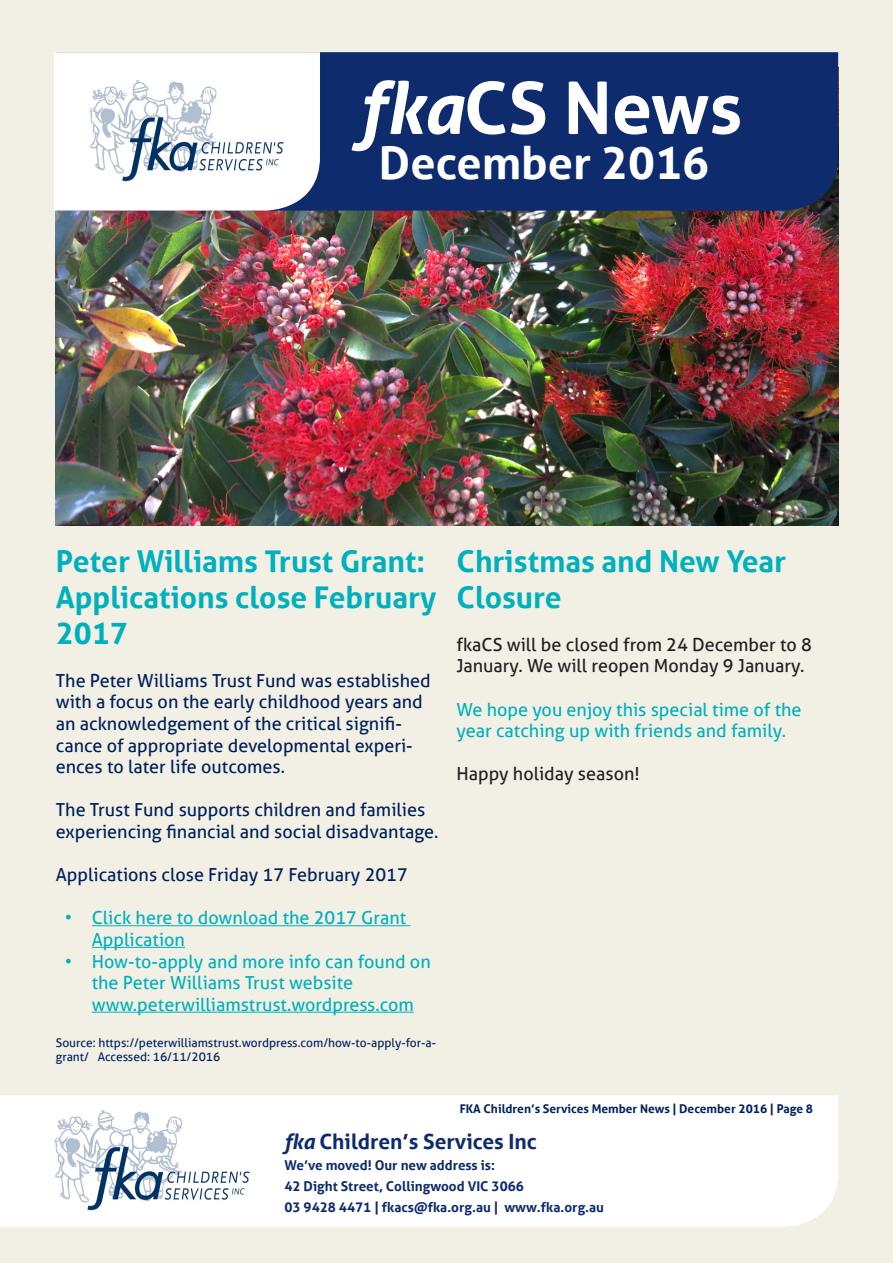
<style>
.page{position:relative;width:893px;height:1263px;background:#f2f0e4}
.page>*{position:absolute;margin:0;border:0;box-sizing:border-box;transform-origin:0 0}
.t1{font:700 72px "Aller";color:#fff}
.t2{font:700 45px "Aller";color:#fff}
.t3{font:700 30px/36px "Aller";color:#00b1bd}
.heading_1{font:700 21px "Aller";color:#0d2b6d}
.t4{font:18px/21.6px "Aller";color:#00205b}
.t5{font:18px/21.6px "Aller";color:#00b1bd}
.t6{font:18px/21.6px "Aller";color:#231f20}
.heading_1-2{font:700 13.5px/21px "Aller";color:#0d2b6d}
.t7{font:12px/14.4px "Aller";color:#00205b}
.t8{font:700 12px "Aller";color:#00205b}
.s1{font-style:italic}
</style>
<div class="page">
<img style="left:56px;top:68px;width:783px;height:457px">
<div style="left:320px;top:52px;width:518px;height:159px;background:#0d2b6d"></div>
<div style="left:54px;top:52px;width:266px;height:159px;background:#fff"></div>
<img style="left:90px;top:81px;width:194px;height:101px">
<hr style="left:92px;top:925px;width:318px;height:1px;background:#00b1bd">
<hr style="left:92px;top:947px;width:93px;height:1px;background:#00b1bd">
<hr style="left:92px;top:1012px;width:322px;height:1px;background:#00b1bd">
<div style="left:0;top:1095px;width:838px;height:132px;background:#fff"></div>
<img style="left:55px;top:1110px;width:194px;height:102px">
<p class="t1" style="left:359px;top:64px;width:385px"><span class="s1">fka</span>CS News</p>
<p class="t2" style="left:379px;top:135px;width:332px">December 2016</p>
<p class="t3" style="left:56px;top:543px;width:371px">Peter Williams Trust Grant:</p>
<p class="t3" style="left:56px;top:579px;width:382px">Applications close February<br>2017</p>
<p class="t4" style="left:56px;top:669px;width:376px">The Peter Williams Trust Fund was established with a focus on the early childhood years and an acknowledgement of the critical signifi&shy;cance of appropriate developmental experi&shy;ences to later life outcomes.</p>
<p class="t4" style="left:56px;top:799px;width:384px">The Trust Fund supports children and families experiencing financial and social disadvantage.</p>
<p class="t4" style="left:56px;top:864px;width:354px">Applications close Friday 17 February 2017</p>
<p class="t5" style="left:92px;top:907px;width:316px;text-indent:-27px">• Click here to download the 2017 Grant<br>Application</p>
<p class="t5" style="left:92px;top:950px;width:340px;text-indent:-27px">• How-to-apply and more info can found on the Peter Williams Trust website www.peterwilliamstrust.wordpress.com</p>
<p class="t7" style="left:56px;top:1035px;width:382px">Source: https://peterwilliamstrust.wordpress.com/how-to-apply-for-a&shy;grant/ Accessed: 16/11/2016</p>
<p class="t3" style="left:456px;top:543px;width:331px">Christmas and New Year<br>Closure</p>
<p class="t6" style="left:456px;top:633px;width:357px">fkaCS will be closed from 24 December to 8<br>January. We will reopen Monday 9 January.</p>
<p class="t5" style="left:456px;top:698px;width:347px">We hope you enjoy this special time of the year catching up with friends and family.</p>
<p class="t6" style="left:456px;top:763px;width:185px">Happy holiday season!</p>
<p class="t8" style="left:460px;top:1101px;width:355px">FKA Children’s Services Member News | December 2016 | Page 8</p>
<p class="heading_1" style="left:284px;top:1128px;width:254px"><span class="s1">fka</span> Children’s Services Inc</p>
<p class="heading_1-2" style="left:284px;top:1154px;width:321px">We’ve moved! Our new address is:<br>42 Dight Street, Collingwood VIC 3066<br>03 9428 4471 | fkacs@fka.org.au | www.fka.org.au</p>
</div>
